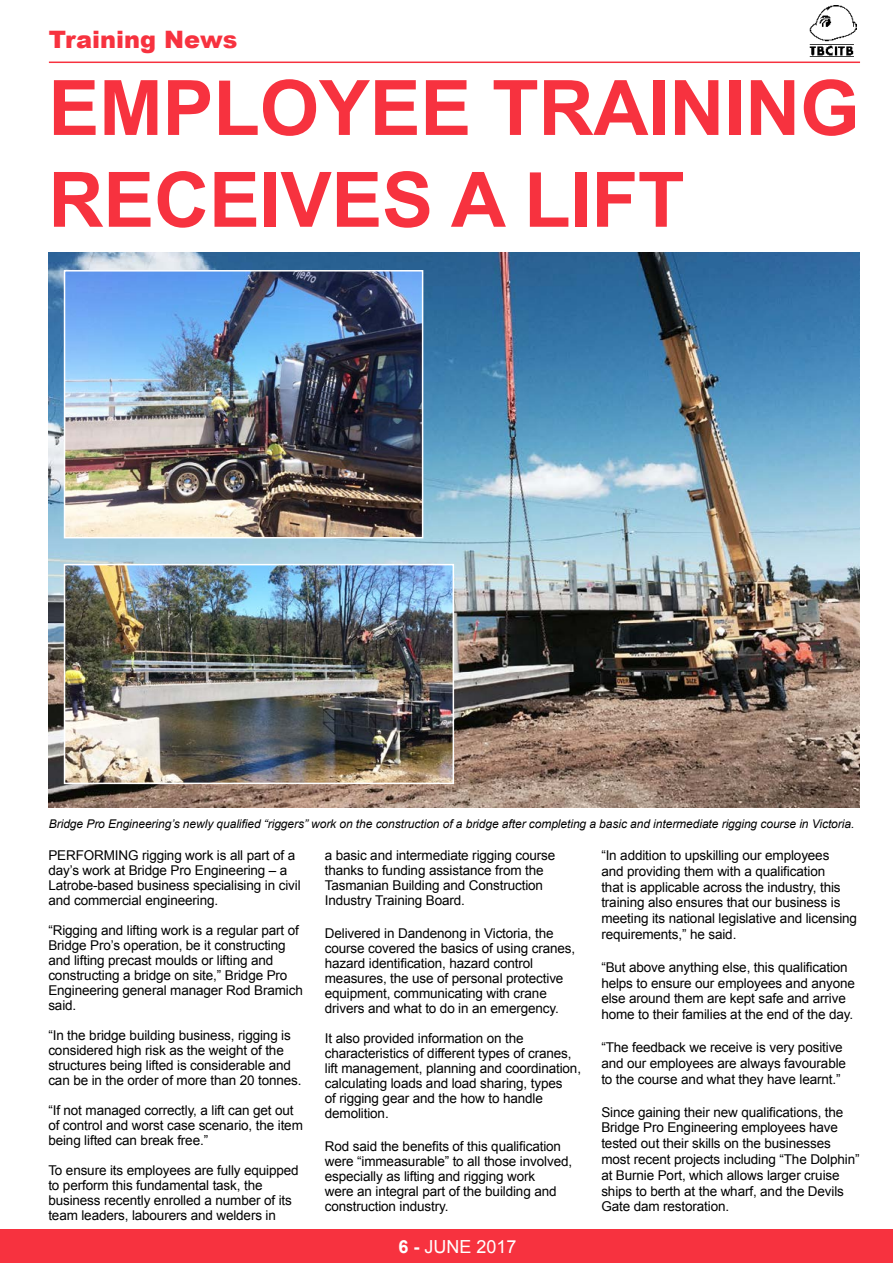
<style>
.page{position:relative;width:893px;height:1263px;background:#fff}
.page>*{position:absolute;margin:0;border:0;box-sizing:border-box;transform-origin:0 0}
.t1{font:700 76.5px/91.8px "Arial";letter-spacing:-.005em;color:#f7323f}
.t2{font:900 24px "Arial";color:#f7323f}
.t3{font:18px "Arial";color:#fff}
.t4{font:13.5px/15px "Arial";letter-spacing:-.01em;color:#000}
.t5{font:italic 12px "Arial";letter-spacing:-.005em;color:#000}
.s1{font-weight:700}
</style>
<div class="page">
<div style="left:0;top:1229px;width:893px;height:34px;background:#f7323f"></div>
<hr style="left:49px;top:62px;width:811px;height:1px;background:#f7323f">
<img style="left:809px;top:5px;width:47px;height:51px">
<img style="left:49px;top:252px;width:811px;height:556px">
<img style="left:67px;top:567px;width:384px;height:214px">
<div style="left:64px;top:564px;width:390px;height:220px;border:2px solid #fff"></div>
<img style="left:67px;top:273px;width:353px;height:262px">
<div style="left:64px;top:270px;width:359px;height:268px;border:2px solid #fff"></div>
<h2 class="t2" style="left:49px;top:22px;width:190px">Training News</h2>
<h1 class="t1" style="left:48px;top:64px;width:813px">EMPLOYEE TRAINING<br>RECEIVES A LIFT</h1>
<p class="t5" style="left:49px;top:816px;width:807px">Bridge Pro Engineering’s newly qualified “riggers” work on the construction of a bridge after completing a basic and intermediate rigging course in Victoria.</p>
<p class="t4" style="left:48px;top:848px;width:254px">PERFORMING rigging work is all part of a day’s work at Bridge Pro Engineering – a Latrobe-based business specialising in civil and commercial engineering.</p>
<p class="t4" style="left:48px;top:923px;width:256px">“Rigging and lifting work is a regular part of Bridge Pro’s operation, be it constructing and lifting precast moulds or lifting and constructing a bridge on site,” Bridge Pro Engineering general manager Rod Bramich said.</p>
<p class="t4" style="left:48px;top:1028px;width:255px">“In the bridge building business, rigging is considered high risk as the weight of the structures being lifted is considerable and can be in the order of more than 20 tonnes.</p>
<p class="t4" style="left:48px;top:1103px;width:256px">“If not managed correctly, a lift can get out of control and worst case scenario, the item being lifted can break free.”</p>
<p class="t4" style="left:48px;top:1163px;width:252px">To ensure its employees are fully equipped to perform this fundamental task, the business recently enrolled a number of its team leaders, labourers and welders in</p>
<p class="t4" style="left:601px;top:848px;width:257px;line-height:15.8px">“In addition to upskilling our employees<br>and providing them with a qualification<br>that is applicable across the industry, this training also ensures that our business is meeting its national legislative and licensing requirements,” he said.</p>
<p class="t4" style="left:601px;top:959px;width:255px;line-height:15.8px">“But above anything else, this qualification helps to ensure our employees and anyone else around them are kept safe and arrive home to their families at the end of the day.</p>
<p class="t4" style="left:601px;top:1040px;width:246px;line-height:15.8px">“The feedback we receive is very positive and our employees are always favourable to the course and what they have learnt.”</p>
<p class="t4" style="left:601px;top:1104px;width:260px;line-height:15.8px">Since gaining their new qualifications, the Bridge Pro Engineering employees have tested out their skills on the businesses most recent projects including “The Dolphin” at Burnie Port, which allows larger cruise ships to berth at the wharf, and the Devils Gate dam restoration.</p>
<p class="t4" style="left:325px;top:848px;width:232px">a basic and intermediate rigging course thanks to funding assistance from the Tasmanian Building and Construction Industry Training Board.</p>
<p class="t4" style="left:325px;top:926px;width:252px">Delivered in Dandenong in Victoria, the course covered the basics of using cranes, hazard identification, hazard control measures, the use of personal protective equipment, communicating with crane drivers and what to do in an emergency.</p>
<p class="t4" style="left:325px;top:1031px;width:258px">It also provided information on the characteristics of different types of cranes, lift management, planning and coordination, calculating loads and load sharing, types<br>of rigging gear and the how to handle demolition.</p>
<p class="t4" style="left:325px;top:1139px;width:249px">Rod said the benefits of this qualification were “immeasurable” to all those involved, especially as lifting and rigging work<br>were an integral part of the building and construction industry.</p>
<h3 class="t3" style="left:398px;top:1234px;width:120px"><span class="s1">6 -</span> JUNE 2017</h3>
</div>
